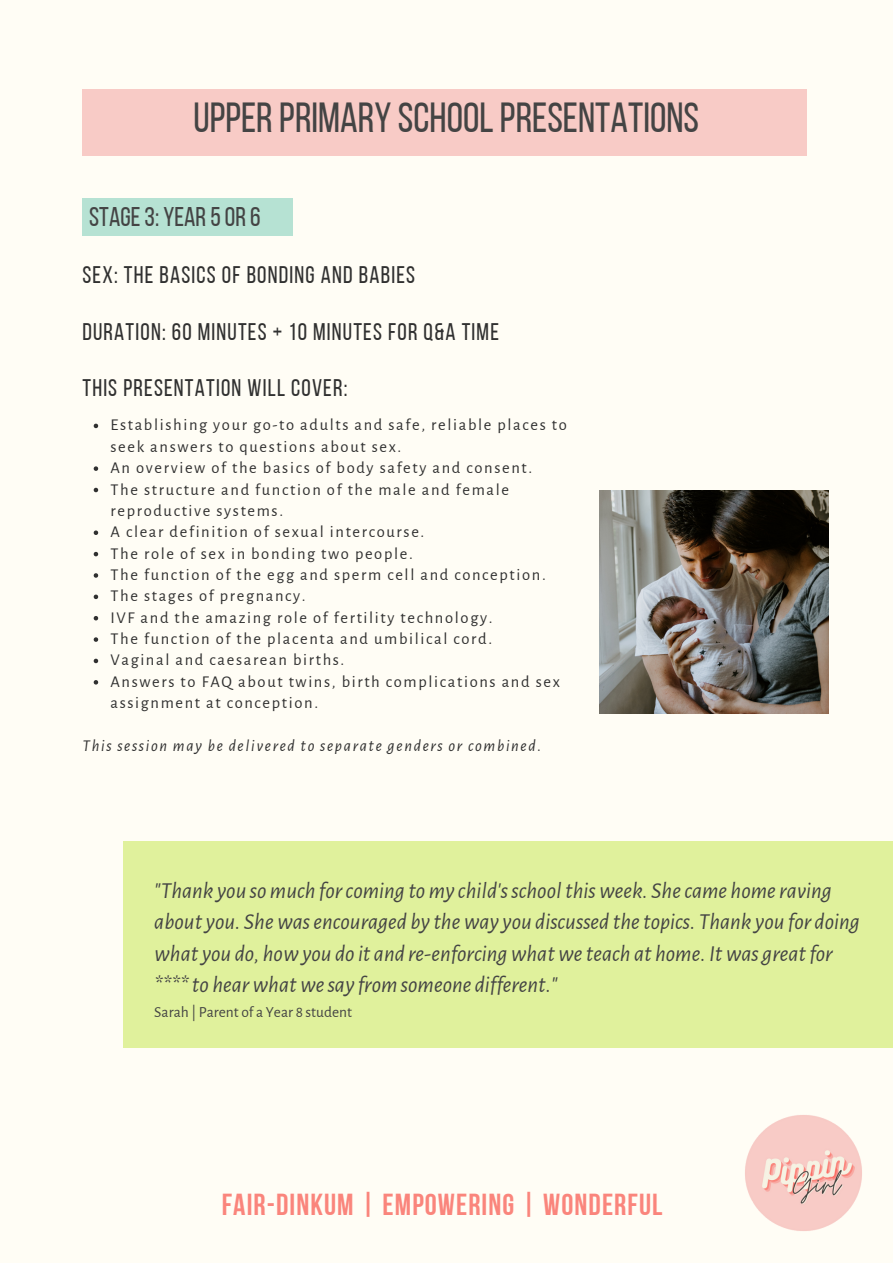
<style>
.page{position:relative;width:893px;height:1264px;background:#fff}
.page>*{position:absolute;margin:0;border:0;box-sizing:border-box;transform-origin:0 0}
.t1{font:42px "Bebas Neue";color:#444}
.t2{font:30.3px "Bebas Neue Cyrillic";letter-spacing:.035em;color:#fa857c}
.t3{font:27px "Bebas Neue";color:#444}
.t4{font:24px "Bebas Neue";letter-spacing:.05em;color:#303030}
.t5{font:italic 22.95px/31.5px "Alegreya Sans";color:#444}
.t6{font:16.5px/21.3px "Alegreya Sans";letter-spacing:.1em;color:#303030}
.t7{font:italic 16.5px "Alegreya Sans";letter-spacing:.1em;color:#303030}
.t8{font:15.45px "Alegreya Sans";color:#444}
</style>
<div class="page">
<div style="left:0;top:0;width:892px;height:1262px;background:#fffdf5"></div>
<div style="left:82px;top:89px;width:725px;height:67px;background:#f8cbc6"></div>
<div style="left:82px;top:198px;width:210px;height:37px;background:#b6e2d3"></div>
<img style="left:745px;top:1115px;width:117px;height:116px">
<img style="left:599px;top:490px;width:229px;height:223px">
<div style="left:123px;top:841px;width:769px;height:206px;background:#e0f19c"></div>
<svg style="left:94px;top:423px;width:4px;height:5px"></svg>
<svg style="left:94px;top:466px;width:4px;height:5px"></svg>
<svg style="left:94px;top:488px;width:4px;height:4px"></svg>
<svg style="left:94px;top:530px;width:4px;height:5px"></svg>
<svg style="left:94px;top:552px;width:4px;height:4px"></svg>
<svg style="left:94px;top:573px;width:4px;height:4px"></svg>
<svg style="left:94px;top:594px;width:4px;height:5px"></svg>
<svg style="left:94px;top:616px;width:4px;height:4px"></svg>
<svg style="left:94px;top:637px;width:4px;height:5px"></svg>
<svg style="left:94px;top:658px;width:4px;height:5px"></svg>
<svg style="left:94px;top:680px;width:4px;height:4px"></svg>
<p class="t1" style="left:193px;top:100px;width:507px">UPPERPRIMARY SCHOOLPRESENTATIONS</p>
<p class="t3" style="left:89px;top:205px;width:173px">STAGE3: YEAR5OR6</p>
<p class="t4" style="left:82px;top:265px;width:334px">SEX: THE BASICS OF BONDING AND BABIES</p>
<p class="t4" style="left:82px;top:321px;width:418px">DURATION: 60 MINUTES + 10 MINUTES FOR Q&amp;A TIME</p>
<p class="t4" style="left:82px;top:378px;width:266px">THIS PRESENTATION WILL COVER:</p>
<p class="t6" style="left:110px;top:415px;width:458px">Establishing your go-to adults and safe, reliable places to seek answers to questions about sex.</p>
<p class="t6" style="left:110px;top:457px;width:423px">An overview of the basics of body safety and consent.</p>
<p class="t6" style="left:110px;top:479px;width:400px">The structure and function of the male and female reproductive systems.</p>
<p class="t6" style="left:110px;top:521px;width:315px">A clear definition of sexual intercourse.</p>
<p class="t6" style="left:110px;top:543px;width:304px">The role of sex in bonding two people.</p>
<p class="t6" style="left:110px;top:564px;width:437px">The function of the egg and sperm cell and conception.</p>
<p class="t6" style="left:110px;top:585px;width:197px">The stages of pregnancy.</p>
<p class="t6" style="left:110px;top:607px;width:383px">IVF and the amazing role of fertility technology.</p>
<p class="t6" style="left:110px;top:628px;width:383px">The function of the placenta and umbilical cord.</p>
<p class="t6" style="left:110px;top:650px;width:235px">Vaginal and caesarean births.</p>
<p class="t6" style="left:110px;top:671px;width:451px">Answers to FAQ about twins, birth complications and sex assignment at conception.</p>
<p class="t7" style="left:82px;top:737px;width:460px">This session may be delivered to separate genders or combined.</p>
<p class="t5" style="left:154px;top:875px;width:707px">"Thank you so much forcoming to my child'sschoolthisweek. Shecame homeraving about you. Shewasencouraged by theway you discussed thetopics. Thank you for doing what you do, howyou do it and re-enforcingwhatweteach at home. Itwas greatfor ****to hearwhatwesay from someone different."</p>
<p class="t8" style="left:154px;top:1004px;width:199px">Sarah | Parent of a Year 8 student</p>
<p class="t2" style="left:222px;top:1191px;width:442px">FAIR-DINKUM | EMPOWERING | WONDERFUL</p>
</div>
